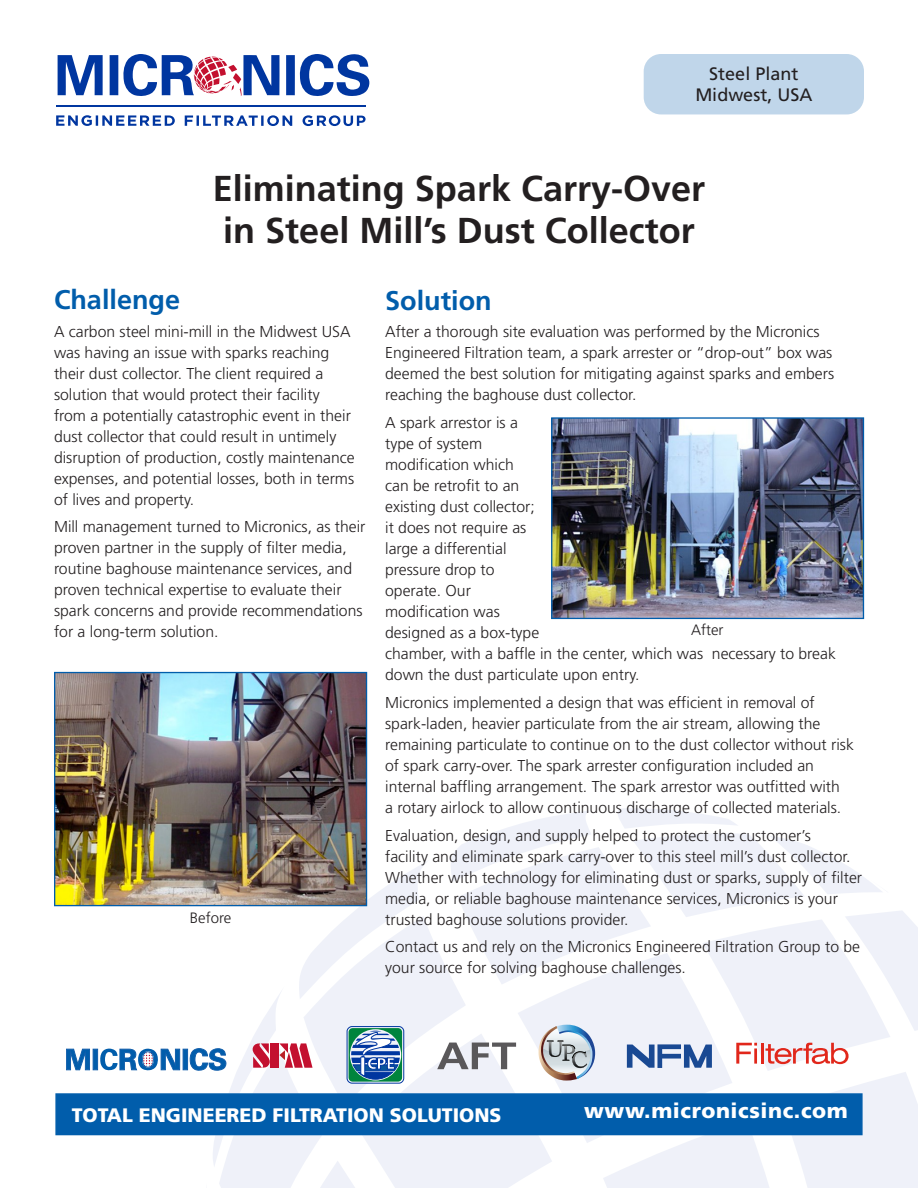
<style>
.page{position:relative;width:918px;height:1188px;background:#fff}
.page>*{position:absolute;margin:0;border:0;box-sizing:border-box;transform-origin:0 0}
.t1{font:36px "Frutiger LT 65 Bd";color:#231f20}
.t2{font:27px "Frutiger LT 65 Bd";color:#015dab}
.t3{font:21px "Frutiger LT 75 Blk";letter-spacing:.03em;color:#fff}
.t4{font:19.5px "Frutiger LT 75 Blk";color:#fff}
.t5{font:18px "Frutiger LT 55 Rm";color:#231f20}
.t6{font:15.75px/21px "Frutiger LT 45 Lt";color:#231f20}
.t7{font:15px "Frutiger LT 45 Lt";color:#231f20}
</style>
<div class="page">
<div style="left:55px;top:1093px;width:808px;height:42px;background:#015dab;border:2px solid #015dab"></div>
<div style="left:644px;top:54px;width:220px;height:60px;background:#c0d6ea;border-radius:17px"></div>
<svg style="left:56px;top:115px;width:119px;height:11px"></svg>
<svg style="left:185px;top:115px;width:107px;height:11px"></svg>
<svg style="left:303px;top:115px;width:63px;height:11px"></svg>
<svg style="left:299px;top:54px;width:70px;height:42px"></svg>
<svg style="left:58px;top:55px;width:45px;height:40px"></svg>
<div style="left:110px;top:55px;width:8px;height:40px;background:#0036a0"></div>
<div style="left:286px;top:55px;width:9px;height:40px;background:#0036a0"></div>
<svg style="left:123px;top:54px;width:157px;height:42px"></svg>
<hr style="left:56px;top:105px;width:310px;height:1px;background:#0036a0">
<img style="left:56px;top:674px;width:309px;height:230px">
<div style="left:54px;top:672px;width:313px;height:234px;border:1px solid #015dab"></div>
<img style="left:553px;top:419px;width:309px;height:198px">
<div style="left:551px;top:417px;width:313px;height:202px;border:1px solid #015dab"></div>
<svg style="left:66px;top:1049px;width:24px;height:21px"></svg>
<div style="left:93px;top:1049px;width:5px;height:21px;background:#015dab"></div>
<div style="left:93px;top:1049px;width:5px;height:21px;border:1px solid #125eab"></div>
<div style="left:183px;top:1049px;width:5px;height:21px;background:#015dab"></div>
<div style="left:183px;top:1049px;width:5px;height:21px;border:1px solid #125eab"></div>
<svg style="left:100px;top:1048px;width:80px;height:22px"></svg>
<svg style="left:190px;top:808px;width:728px;height:380px"></svg>
<p class="t5" style="left:709px;top:63px;width:91px">Steel Plant</p>
<p class="t5" style="left:695px;top:85px;width:118px">Midwest, USA</p>
<p class="t1" style="left:213px;top:167px;width:494px">Eliminating Spark Carry-Over</p>
<p class="t1" style="left:223px;top:210px;width:473px">in Steel Mill’s Dust Collector</p>
<p class="t2" style="left:54px;top:284px;width:128px">Challenge</p>
<p class="t6" style="left:54px;top:321px;width:302px">A carbon steel mini-mill in the Midwest USA was having an issue with sparks reaching their dust collector. The client required a solution that would protect their facility from a potentially catastrophic event in their dust collector that could result in untimely disruption of production, costly maintenance expenses, and potential losses, both in terms of lives and property.</p>
<p class="t6" style="left:54px;top:517px;width:313px">Mill management turned to Micronics, as their proven partner in the supply of filter media, routine baghouse maintenance services, and proven technical expertise to evaluate their spark concerns and provide recommendations for a long-term solution.</p>
<p class="t7" style="left:190px;top:909px;width:43px">Before</p>
<p class="t2" style="left:385px;top:284px;width:108px">Solution</p>
<p class="t6" style="left:385px;top:322px;width:450px">After a thorough site evaluation was performed by the Micronics Engineered Filtration team, a spark arrester or “drop-out” box was deemed the best solution for mitigating against sparks and embers reaching the baghouse dust collector.</p>
<p class="t6" style="left:385px;top:412px;width:452px">A spark arrestor is a<br>type of system<br>modification which<br>can be retrofit to an<br>existing dust collector;<br>it does not require as<br>large a differential<br>pressure drop to<br>operate. Our<br>modification was<br>designed as a box-type<br>chamber, with a baffle in the center, which was necessary to break down the dust particulate upon entry.</p>
<p class="t6" style="left:385px;top:692px;width:470px">Micronics implemented a design that was efficient in removal of spark-laden, heavier particulate from the air stream, allowing the remaining particulate to continue on to the dust collector without risk of spark carry-over. The spark arrester configuration included an internal baffling arrangement. The spark arrestor was outfitted with<br>a rotary airlock to allow continuous discharge of collected materials.</p>
<p class="t6" style="left:385px;top:825px;width:478px">Evaluation, design, and supply helped to protect the customer’s<br>facility and eliminate spark carry-over to this steel mill’s dust collector.<br>Whether with technology for eliminating dust or sparks, supply of filter media, or reliable baghouse maintenance services, Micronics is your trusted baghouse solutions provider.</p>
<p class="t6" style="left:385px;top:937px;width:476px">Contact us and rely on the Micronics Engineered Filtration Group to be your source for solving baghouse challenges.</p>
<p class="t7" style="left:691px;top:621px;width:34px">After</p>
<p class="t4" style="left:72px;top:1103px;width:431px">TOTAL ENGINEERED FILTRATION SOLUTIONS</p>
<p class="t3" style="left:584px;top:1098px;width:265px">www.micronicsinc.com</p>
</div>
